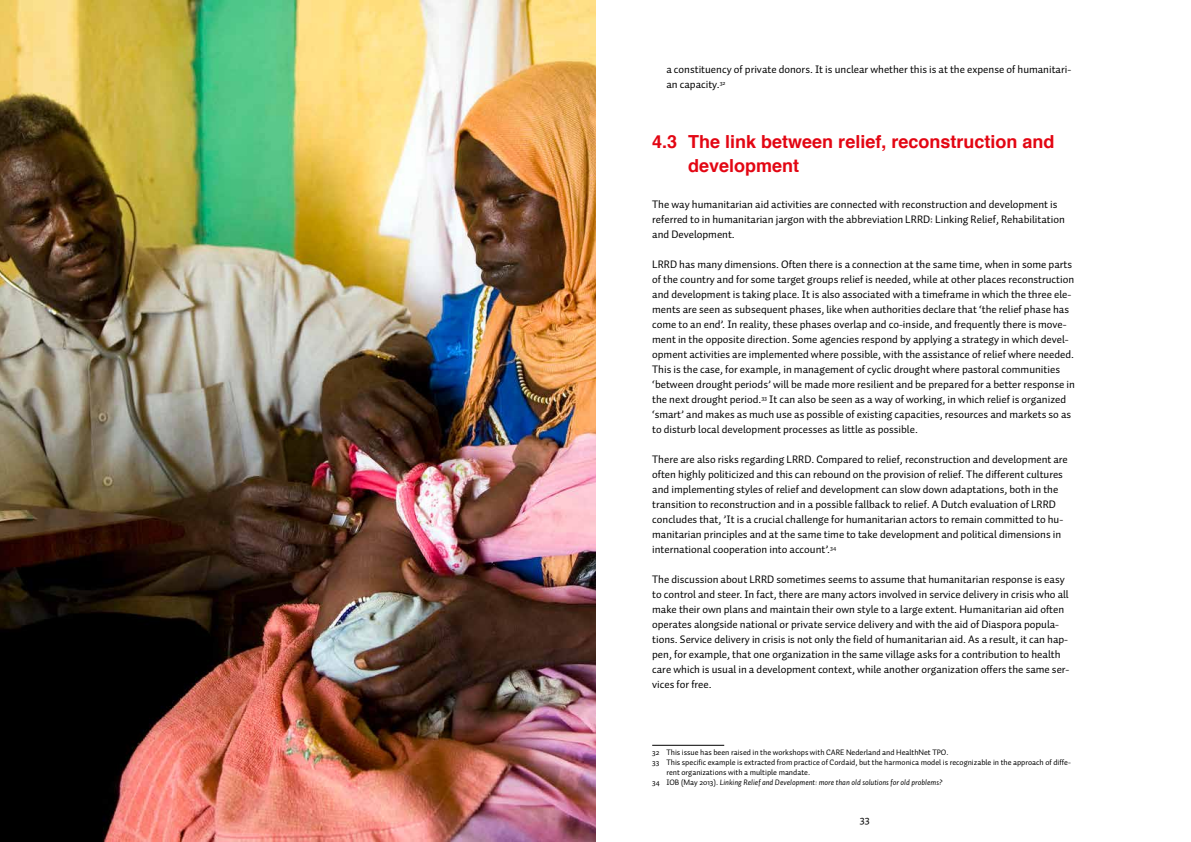
<style>
.page{position:relative;width:1191px;height:842px;background:#fff}
.page>*{position:absolute;margin:0;border:0;box-sizing:border-box;transform-origin:0 0}
.t1{font:700 18px/24px "Helvetica";color:#e30613}
.t2{font:11px/15px "Auto 1";color:#000}
.t3{font:8px "Auto 1";color:#000}
.t4{font:italic 8px "Auto 1";color:#000}
.s1{font-style:normal}
</style>
<div class="page">
<hr style="left:652px;top:745px;width:72px;height:1px;background:#000">
<img style="left:0;top:1px;width:595px;height:841px">
<p class="t2" style="left:666px;top:62px;width:406px">a constituency of private donors. It is unclear whether this is at the expense of humanitari&shy;an capacity.<sup>32</sup></p>
<h1 class="t1" style="left:688px;top:131px;width:368px;text-indent:-36px">4.3 The link between relief, reconstruction and development</h1>
<p class="t2" style="left:652px;top:197px;width:414px">The way humanitarian aid activities are connected with reconstruction and development is referred to in humanitarian jargon with the abbreviation LRRD: Linking Relief, Rehabilitation and Development.</p>
<p class="t2" style="left:652px;top:257px;width:424px">LRRD has many dimensions. Often there is a connection at the same time, when in some parts of the country and for some target groups relief is needed, while at other places reconstruction and development is taking place. It is also associated with a timeframe in which the three ele&shy;ments are seen as subsequent phases, like when authorities declare that ‘the relief phase has come to an end’. In reality, these phases overlap and co-inside, and frequently there is move&shy;ment in the opposite direction. Some agencies respond by applying a strategy in which devel&shy;opment activities are implemented where possible, with the assistance of relief where needed.<br>This is the case, for example, in management of cyclic drought where pastoral communities ‘between drought periods’ will be made more resilient and be prepared for a better response in the next drought period.<sup>33</sup> It can also be seen as a way of working, in which relief is organized ‘smart’ and makes as much use as possible of existing capacities, resources and markets so as to disturb local development processes as little as possible.</p>
<p class="t2" style="left:652px;top:452px;width:417px">There are also risks regarding LRRD. Compared to relief, reconstruction and development are often highly politicized and this can rebound on the provision of relief. The different cultures and implementing styles of relief and development can slow down adaptations, both in the transition to reconstruction and in a possible fallback to relief. A Dutch evaluation of LRRD concludes that, ’It is a crucial challenge for humanitarian actors to remain committed to hu&shy;manitarian principles and at the same time to take development and political dimensions in international cooperation into account’.<sup>34</sup></p>
<p class="t2" style="left:652px;top:572px;width:419px">The discussion about LRRD sometimes seems to assume that humanitarian response is easy to control and steer. In fact, there are many actors involved in service delivery in crisis who all make their own plans and maintain their own style to a large extent. Humanitarian aid often operates alongside national or private service delivery and with the aid of Diaspora popula&shy;tions. Service delivery in crisis is not only the field of humanitarian aid. As a result, it can hap&shy;pen, for example, that one organization in the same village asks for a contribution to health care which is usual in a development context, while another organization offers the same ser&shy;vices for free.</p>
<p class="t3" style="left:652px;top:748px;width:298px">32 This issue has been raised in the workshops with CARE Nederland and HealthNet TPO.</p>
<p class="t3" style="left:652px;top:758px;width:420px">33 This specific example is extracted from practice of Cordaid, but the harmonica model is recognizable in the approach of diffe-</p>
<p class="t3" style="left:666px;top:768px;width:145px">rent organizations with a multiple mandate.</p>
<p class="t4" style="left:652px;top:778px;width:292px"><span class="s1">34 IOB (May 2013).</span> Linking Relief and Development: more than old solutions for old problems?</p>
<p class="t2" style="left:860px;top:812px;width:11px">33</p>
</div>
